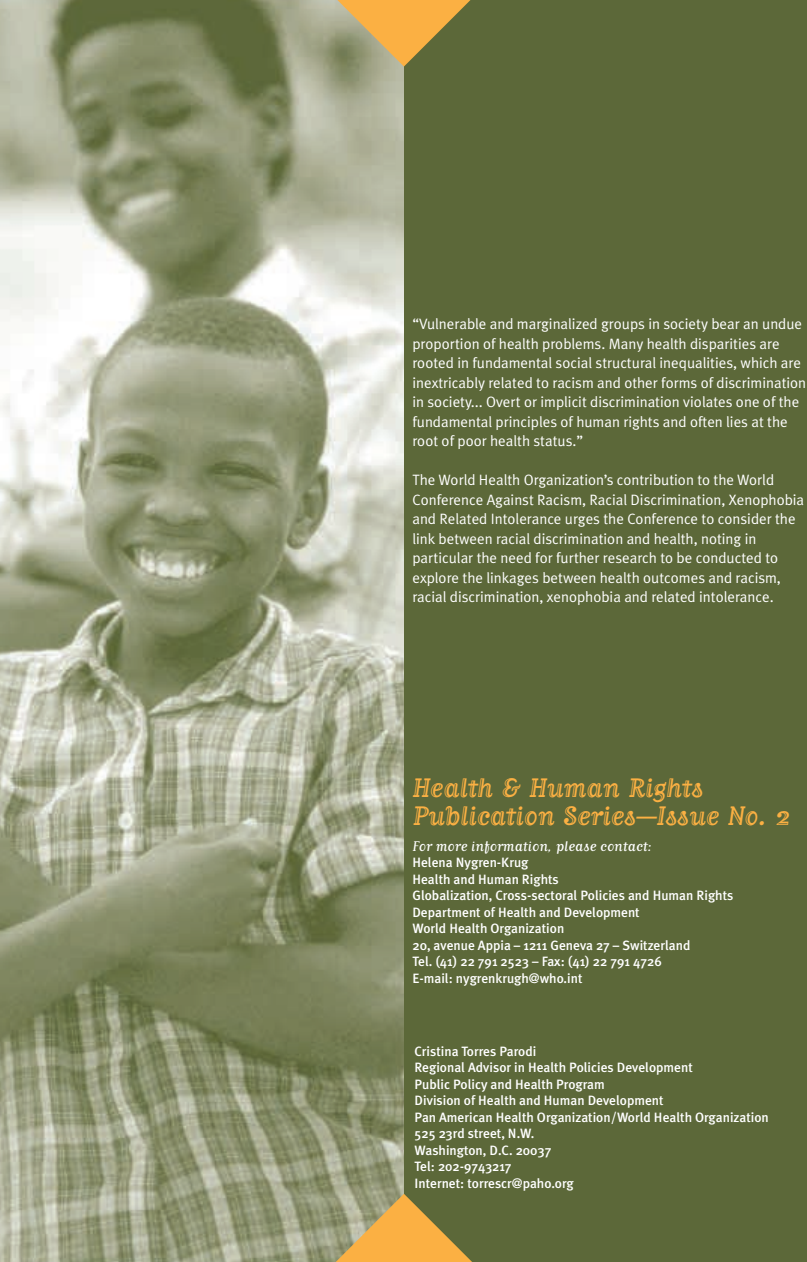
<style>
.page{position:relative;width:807px;height:1262px;background:#fff}
.page>*{position:absolute;margin:0;border:0;box-sizing:border-box;transform-origin:0 0}
.t1{font:31.5px/28.5px "Matrix Inline Script";color:#fbb043}
.t2{font:16.5px "Matrix Script";color:#fff}
.t3{font:15px/19.5px "Meta Plus Normal";color:#fff}
.t4{font:500 13.5px/16.5px "Meta Plus";color:#fff}
</style>
<div class="page">
<img style="left:0;top:0;width:404px;height:1261px">
<div style="left:404px;top:0;width:403px;height:1261px;background:#5c6839"></div>
<svg style="left:323px;top:1193px;width:148px;height:68px"></svg>
<svg style="left:323px;top:0;width:148px;height:67px"></svg>
<p class="t3" style="left:412px;top:316px;width:395px">“Vulnerable and marginalized groups in society bear an undue proportion of health problems. Many health disparities are rooted in fundamental social structural inequalities, which are inextricably related to racism and other forms of discrimination in society... Overt or implicit discrimination violates one of the fundamental principles of human rights and often lies at the root of poor health status.”</p>
<p class="t3" style="left:412px;top:472px;width:393px">The World Health Organization’s contribution to the World Conference Against Racism, Racial Discrimination, Xenophobia and Related Intolerance urges the Conference to consider the link between racial discrimination and health, noting in particular the need for further research to be conducted to explore the linkages between health outcomes and racism, racial discrimination, xenophobia and related intolerance.</p>
<h1 class="t1" style="left:412px;top:774px;width:379px">Health &amp; Human Rights<br>Publication Series–Issue No. 2</h1>
<p class="t2" style="left:412px;top:840px;width:241px">For more information, please contact:</p>
<p class="t4" style="left:412px;top:855px;width:322px">Helena Nygren-Krug<br>Health and Human Rights<br>Globalization, Cross-sectoral Policies and Human Rights Department of Health and Development<br>World Health Organization<br>20, avenue Appia – 1211 Geneva 27 – Switzerland<br>Tel. (41) 22 791 2523 – Fax: (41) 22 791 4726<br>E-mail: nygrenkrugh@who.int</p>
<p class="t4" style="left:415px;top:1044px;width:356px">Cristina Torres Parodi<br>Regional Advisor in Health Policies Development<br>Public Policy and Health Program<br>Division of Health and Human Development<br>Pan American Health Organization/World Health Organization 525 23rd street, N.W.<br>Washington, D.C. 20037<br>Tel: 202-9743217<br>Internet: torrescr@paho.org</p>
</div>
